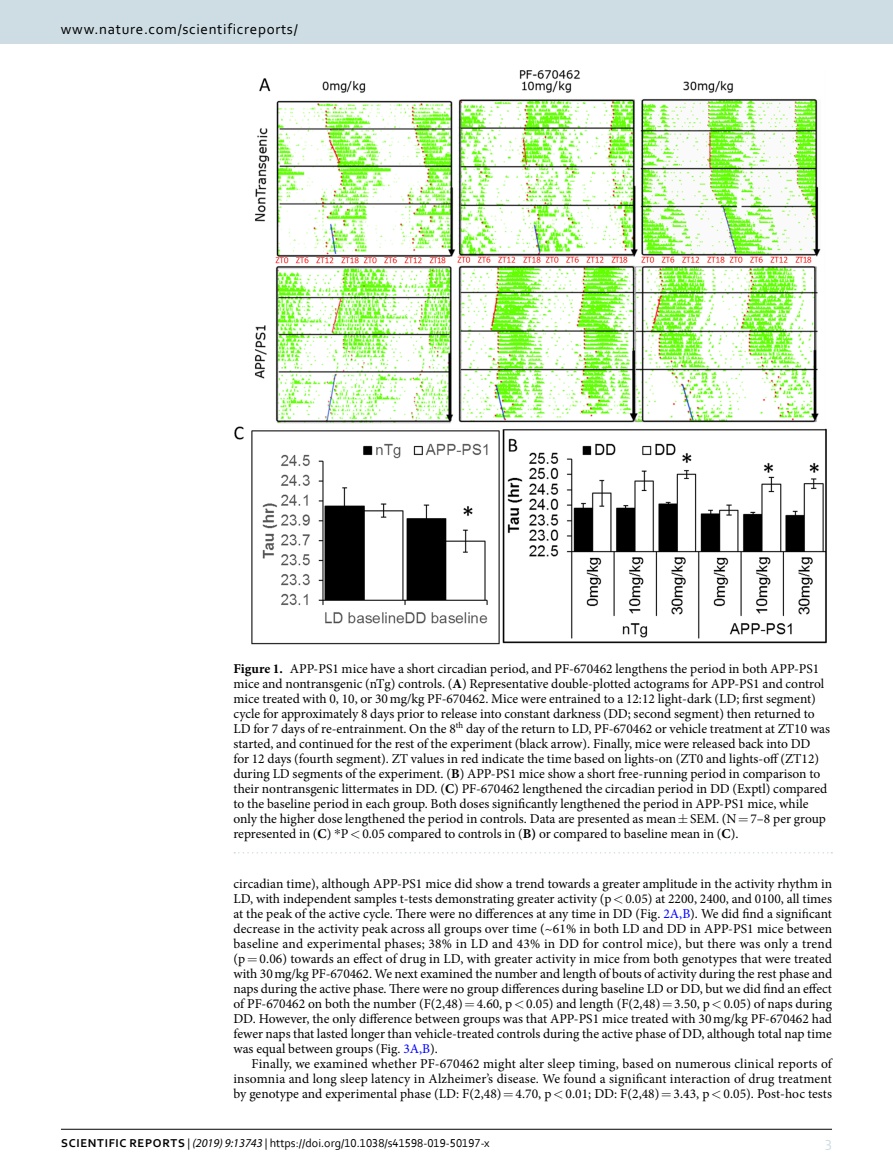
<style>
.page{position:relative;width:893px;height:1174px;background:#fff}
.page>*{position:absolute;margin:0;border:0;box-sizing:border-box;transform-origin:0 0}
.t1{font:15px "Corbel 2";letter-spacing:.045em;color:#000}
.t2{font:15px "Corbel 2";color:#cedde4}
.t3{font:13.5px/15px "Minion Pro";color:#000;text-align:justify}
.t4{font:12px "Corbel";color:#000}
.s1{font-weight:700}
.s2{font-family:"STIX General"}
.s3{color:#00f}
.s4{font-family:"Corbel Bold 2"}
.s5{font-family:"Corbel 2"}
.s6{font-family:"Myriad Pro";font-style:italic}
</style>
<div class="page">
<hr style="left:61px;top:1129px;width:771px;height:1px;background:#000">
<div style="left:0;top:0;width:893px;height:43px;background:#cedde4"></div>
<img style="left:234px;top:70px;width:593px;height:575px">
<svg style="left:234px;top:852px;width:598px;height:1px"></svg>
<p class="t1" style="left:61px;top:19px;width:238px">www.nature.com/scientificreports/</p>
<p class="t3" style="left:233px;top:661px;width:598px;text-align:left"><span class="s1">Figure 1.</span> APP-PS1 mice have a short circadian period, and PF-670462 lengthens the period in both APP-PS1 mice and nontransgenic (nTg) controls. (<span class="s1">A</span>) Representative double-plotted actograms for APP-PS1 and control mice treated with 0, 10, or 30mg/kg PF-670462. Mice were entrained to a 12:12 light-dark (LD; first segment) cycle for approximately 8 days prior to release into constant darkness (DD; second segment) then returned to LD for 7 days of re-entrainment. On the 8<sup>th</sup> day of the return to LD, PF-670462 or vehicle treatment at ZT10 was started, and continued for the rest of the experiment (black arrow). Finally, mice were released back into DD<br>for 12 days (fourth segment). ZT values in red indicate the time based on lights-on (ZT0 and lights-off (ZT12) during LD segments of the experiment. (<span class="s1">B</span>) APP-PS1 mice show a short free-running period in comparison to their nontransgenic littermates in DD. (<span class="s1">C</span>) PF-670462 lengthened the circadian period in DD (Exptl) compared to the baseline period in each group. Both doses significantly lengthened the period in APP-PS1 mice, while only the higher dose lengthened the period in controls. Data are presented as mean SEM. (N 7–8 per group represented in (<span class="s1">C</span>) <span class="s2">*</span>P 0.05 compared to controls in (<span class="s1">B)</span> or compared to baseline mean in (<span class="s1">C</span>).</p>
<p class="t3" style="left:233px;top:876px;width:600px">circadian time), although APP-PS1 mice did show a trend towards a greater amplitude in the activity rhythm in LD, with independent samples t-tests demonstrating greater activity (p 0.05) at 2200, 2400, and 0100, all times at the peak of the active cycle. There were no differences at any time in DD (Fig. <span class="s3">2A,B</span>). We did find a significant decrease in the activity peak across all groups over time (~61% in both LD and DD in APP-PS1 mice between baseline and experimental phases; 38% in LD and 43% in DD for control mice), but there was only a trend (p 0.06) towards an effect of drug in LD, with greater activity in mice from both genotypes that were treated with 30mg/kg PF-670462. We next examined the number and length of bouts of activity during the rest phase and naps during the active phase. There were no group differences during baseline LD or DD, but we did find an effect of PF-670462 on both the number (F(2,48) 4.60, p 0.05) and length (F(2,48) 3.50, p 0.05) of naps during DD. However, the only difference between groups was that APP-PS1 mice treated with 30mg/kg PF-670462 had fewer naps that lasted longer than vehicle-treated controls during the active phase of DD, although total nap time was equal between groups (Fig. <span class="s3">3A,B</span>).</p>
<p class="t3" style="left:233px;top:1056px;width:600px;text-indent:18px">Finally, we examined whether PF-670462 might alter sleep timing, based on numerous clinical reports of insomnia and long sleep latency in Alzheimer’s disease. We found a significant interaction of drug treatment by genotype and experimental phase (LD: F(2,48) 4.70, p 0.01; DD: F(2,48) 3.43, p 0.05). Post-hoc tests</p>
<p class="t4" style="left:61px;top:1135px;width:430px"><span class="s4">SCIENTIFIC REPORTS</span> <span class="s5">|</span> <span class="s6">(2019) 9:13743</span> <span class="s5">|</span> https://doi.org/10.1038/s41598-019-50197-x</p>
<p class="t2" style="left:825px;top:1132px;width:8px">3</p>
</div>
